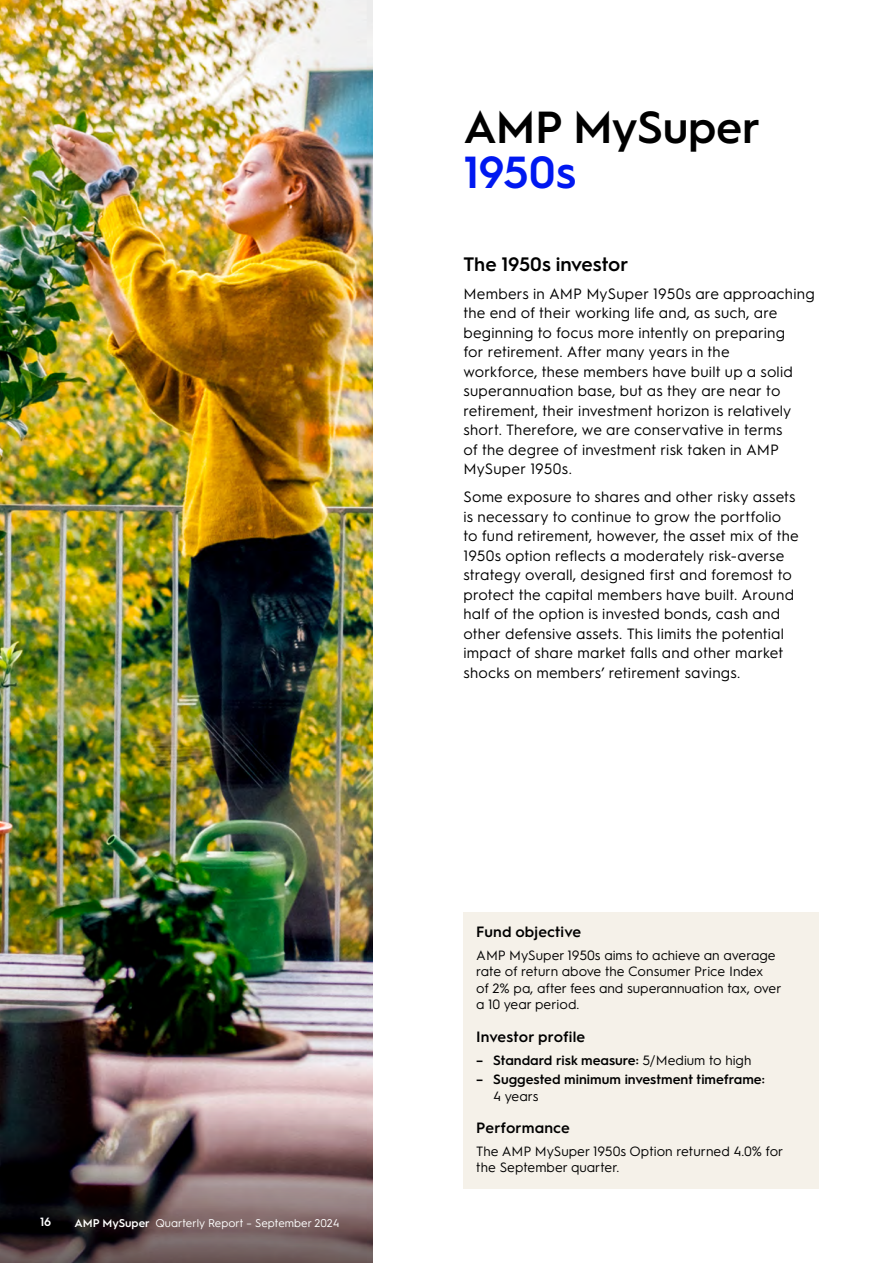
<style>
.page{position:relative;width:893px;height:1263px;background:#fff}
.page>*{position:absolute;margin:0;border:0;box-sizing:border-box;transform-origin:0 0}
.t1{font:600 45px "Hurme Geometric Sans 1";letter-spacing:-.01em;color:#000}
.t2{font:600 45px "Hurme Geometric Sans 1";letter-spacing:-.01em;color:#0018f0}
.t3{font:600 19.5px "Hurme Geometric Sans 1";letter-spacing:-.005em;color:#000}
.t4{font:15px/19.5px "Hurme Geometric Sans 1";letter-spacing:.01em;color:#000}
.t5{font:600 15px "Hurme Geometric Sans 1";letter-spacing:.01em;color:#000}
.t6{font:13.5px/16.5px "Hurme Geometric Sans 1";color:#000}
.t7{font:600 13.5px "Hurme Geometric Sans 1";color:#000}
.t8{font:600 12px "Hurme Geometric Sans 1";color:#fff}
.t9{font:11.25px "Hurme Geometric Sans 1";color:#fff}
.s1{font-weight:600}
.s2{font-weight:400}
</style>
<div class="page">
<img style="left:0;top:0;width:372px;height:1106px">
<svg style="left:0;top:1106px;width:372px;height:157px;background:#675557"></svg>
<div style="left:463px;top:912px;width:356px;height:276px;background:#f5f1e9"></div>
<p class="t8" style="left:40px;top:1213px;width:13px">16</p>
<p class="t9" style="left:74px;top:1215px;width:267px"><span class="s1">AMP MySuper</span> Quarterly Report – September 2024</p>
<h1 class="t1" style="left:463px;top:95px;width:298px">AMP MySuper</h1>
<h1 class="t2" style="left:463px;top:140px;width:114px">1950s</h1>
<h2 class="t3" style="left:463px;top:250px;width:166px">The 1950s investor</h2>
<p class="t4" style="left:463px;top:283px;width:353px">Members in AMP MySuper 1950s are approaching the end of their working life and, as such, are beginning to focus more intently on preparing<br>for retirement. After many years in the<br>workforce, these members have built up a solid superannuation base, but as they are near to retirement, their investment horizon is relatively short. Therefore, we are conservative in terms<br>of the degree of investment risk taken in AMP MySuper 1950s.</p>
<p class="t4" style="left:463px;top:486px;width:337px">Some exposure to shares and other risky assets is necessary to continue to grow the portfolio to fund retirement, however, the asset mix of the 1950s option reflects a moderately risk-averse strategy overall, designed first and foremost to protect the capital members have built. Around half of the option is invested bonds, cash and other defensive assets. This limits the potential impact of share market falls and other market shocks on members’ retirement savings.</p>
<p class="t5" style="left:476px;top:921px;width:106px">Fund objective</p>
<p class="t6" style="left:476px;top:946px;width:307px">AMP MySuper 1950s aims to achieve an average rate of return above the Consumer Price Index<br>of 2% pa, after fees and superannuation tax, over a 10 year period.</p>
<p class="t5" style="left:476px;top:1026px;width:111px">Investor profile</p>
<p class="t7" style="left:476px;top:1050px;width:277px">– Standard risk measure: <span class="s2">5/Medium to high</span></p>
<p class="t7" style="left:476px;top:1070px;width:290px">– Suggested minimum investment timeframe:</p>
<p class="t6" style="left:493px;top:1087px;width:47px">4 years</p>
<p class="t5" style="left:476px;top:1117px;width:95px">Performance</p>
<p class="t6" style="left:476px;top:1142px;width:309px">The AMP MySuper 1950s Option returned 4.0% for the September quarter.</p>
</div>
